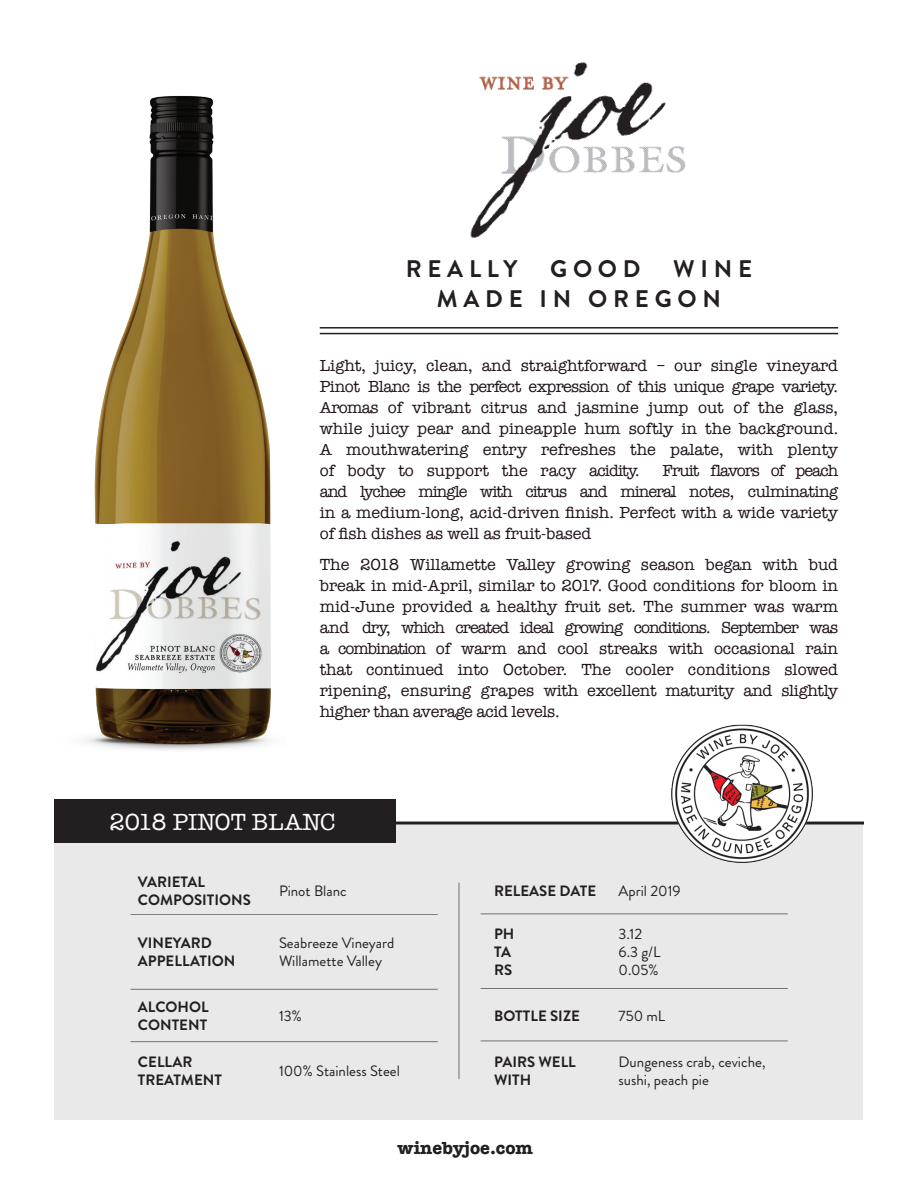
<style>
.page{position:relative;width:918px;height:1188px;background:#fff}
.page>*{position:absolute;margin:0;border:0;box-sizing:border-box;transform-origin:0 0}
.t1{font:700 24px/30.2px "Brandon Grotesque";letter-spacing:.24em;color:#231f20}
.t2{font:24px "American Typewriter";color:#fff}
.t3{font:700 18px "American Typewriter";color:#231f20}
.t4{font:16.5px/21px "American Typewriter";color:#20121b;text-align:justify}
.t5{font:15px/18px "Brandon Grotesque";color:#231f20}
.t6{font:700 15px/18px "Brandon Grotesque";color:#231f20}
</style>
<div class="page">
<div style="left:55px;top:825px;width:808px;height:295px;background:#e9e9e9"></div>
<img style="left:86px;top:95px;width:185px;height:655px">
<hr style="left:54px;top:822px;width:810px;height:3px;background:#231f20">
<div style="left:54px;top:799px;width:342px;height:44px;background:#231f20"></div>
<img style="left:470px;top:62px;width:216px;height:176px">
<hr style="left:320px;top:327px;width:518px;height:2px;background:#231f20">
<hr style="left:320px;top:333px;width:518px;height:1px;background:#231f20">
<hr style="left:130px;top:914px;width:308px;height:1px;background:#231f20">
<hr style="left:130px;top:989px;width:308px;height:1px;background:#231f20">
<hr style="left:130px;top:1041px;width:308px;height:1px;background:#231f20">
<hr style="left:459px;top:883px;width:1px;height:196px;background:#231f20">
<hr style="left:481px;top:914px;width:307px;height:1px;background:#231f20">
<hr style="left:481px;top:988px;width:307px;height:1px;background:#231f20">
<hr style="left:481px;top:1041px;width:307px;height:1px;background:#231f20">
<img style="left:659px;top:724px;width:180px;height:139px">
<h1 class="t1" style="left:406px;top:254px;width:113px">REALLY</h1>
<h1 class="t1" style="left:550px;top:254px;width:92px">GOOD</h1>
<h1 class="t1" style="left:437px;top:254px;width:317px;text-indent:236px">WINE<br>MADE IN OREGON</h1>
<p class="t4" style="left:320px;top:354px;width:520px">Light, juicy, clean, and straightforward – our single vineyard Pinot Blanc is the perfect expression of this unique grape variety.<br>Aromas of vibrant citrus and jasmine jump out of the glass, while juicy pear and pineapple hum softly in the background.<br>A mouthwatering entry refreshes the palate, with plenty of body to support the racy acidity.</p>
<p class="t4" style="left:320px;top:459px;width:520px;text-indent:343px">Fruit flavors of peach and lychee mingle with citrus and mineral notes, culminating in a medium-long, acid-driven finish. Perfect with a wide variety of fish dishes as well as fruit-based</p>
<p class="t4" style="left:320px;top:553px;width:520px">The 2018 Willamette Valley growing season began with bud break in mid-April, similar to 2017. Good conditions for bloom in mid-June provided a healthy fruit set. The summer was warm and dry, which created ideal growing conditions. September was a combination of warm and cool streaks with occasional rain that continued into October. The cooler conditions slowed ripening, ensuring grapes with excellent maturity and slightly higher than average acid levels.</p>
<h1 class="t2" style="left:110px;top:803px;width:227px">2018 PINOT BLANC</h1>
<p class="t6" style="left:138px;top:873px;width:114px">VARIETAL<br>COMPOSITIONS</p>
<p class="t5" style="left:279px;top:882px;width:69px">Pinot Blanc</p>
<p class="t6" style="left:138px;top:934px;width:99px">VINEYARD<br>APPELLATION</p>
<p class="t5" style="left:279px;top:934px;width:117px">Seabreeze Vineyard<br>Willamette Valley</p>
<p class="t6" style="left:138px;top:998px;width:72px">ALCOHOL<br>CONTENT</p>
<p class="t5" style="left:279px;top:1007px;width:24px">13%</p>
<p class="t6" style="left:138px;top:1053px;width:86px">CELLAR<br>TREATMENT</p>
<p class="t5" style="left:279px;top:1062px;width:122px">100% Stainless Steel</p>
<p class="t6" style="left:494px;top:882px;width:104px">RELEASE DATE</p>
<p class="t5" style="left:619px;top:882px;width:64px">April 2019</p>
<p class="t6" style="left:494px;top:925px;width:22px">PH<br>TA<br>RS</p>
<p class="t5" style="left:619px;top:925px;width:43px">3.12<br>6.3 g/L<br>0.05%</p>
<p class="t6" style="left:494px;top:1007px;width:87px">BOTTLE SIZE</p>
<p class="t5" style="left:619px;top:1007px;width:48px">750 mL</p>
<p class="t6" style="left:494px;top:1053px;width:83px">PAIRS WELL<br>WITH</p>
<p class="t5" style="left:619px;top:1053px;width:148px">Dungeness crab, ceviche, sushi, peach pie</p>
<p class="t3" style="left:398px;top:1132px;width:137px">winebyjoe.com</p>
</div>
